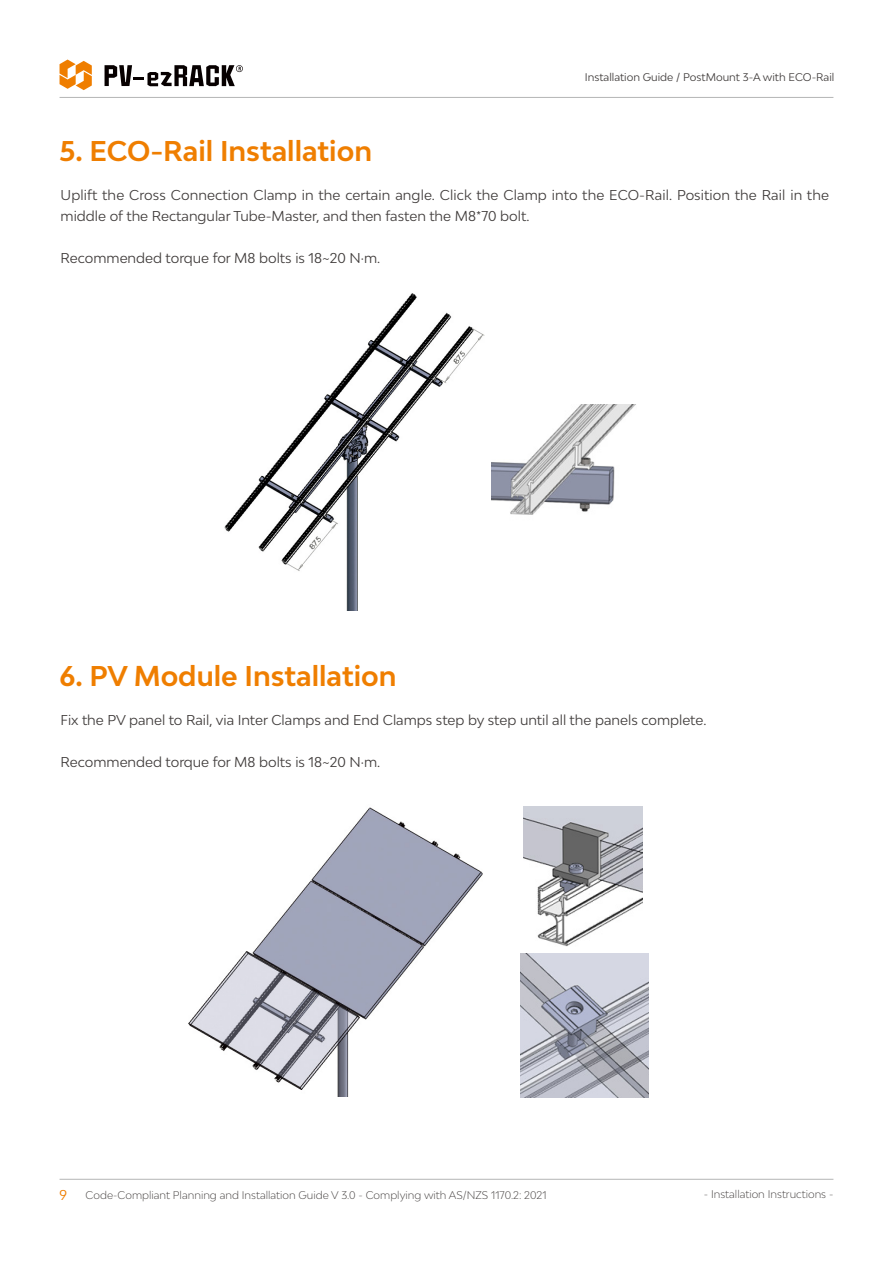
<style>
.page{position:relative;width:893px;height:1263px;background:#fff}
.page>*{position:absolute;margin:0;border:0;box-sizing:border-box;transform-origin:0 0}
.t1{font:700 27px "Bw Modelica";color:#ef7e00}
.t2{font:13.5px/21px "Bw Modelica";color:#3f3b3a}
.t3{font:13.5px "Bw Modelica";color:#ef7e00}
.t4{font:300 10.5px "Bw Modelica";color:#3f3b3a}
.t5{font:10.5px "Bw Modelica";color:#3f3b3a}
</style>
<div class="page">
<svg style="left:105px;top:65px;width:138px;height:21px"></svg>
<svg style="left:60px;top:60px;width:32px;height:30px"></svg>
<hr style="left:60px;top:97px;width:773px;height:1px;background:#b5b6b6">
<hr style="left:60px;top:1179px;width:773px;height:1px;background:#b5b6b6">
<img style="left:224px;top:293px;width:261px;height:317px">
<img style="left:491px;top:404px;width:145px;height:111px">
<img style="left:524px;top:807px;width:119px;height:140px">
<img style="left:520px;top:954px;width:128px;height:143px">
<img style="left:188px;top:807px;width:295px;height:289px">
<h1 class="t1" style="left:60px;top:133px;width:314px">5. ECO-Rail Installation</h1>
<p class="t5" style="left:585px;top:70px;width:251px">Installation Guide / PostMount 3-A with ECO-Rail</p>
<p class="t2" style="left:61px;top:184px;width:770px">Uplift the Cross Connection Clamp in the certain angle. Click the Clamp into the ECO-Rail. Position the Rail in the middle of the Rectangular Tube-Master, and then fasten the M8*70 bolt.</p>
<p class="t2" style="left:61px;top:247px;width:321px">Recommended torque for M8 bolts is 18~20 N·m.</p>
<h1 class="t1" style="left:60px;top:659px;width:338px">6. PV Module Installation</h1>
<p class="t2" style="left:61px;top:709px;width:647px">Fix the PV panel to Rail, via Inter Clamps and End Clamps step by step until all the panels complete.</p>
<p class="t2" style="left:61px;top:751px;width:321px">Recommended torque for M8 bolts is 18~20 N·m.</p>
<p class="t3" style="left:60px;top:1186px;width:9px">9</p>
<p class="t4" style="left:86px;top:1189px;width:462px">Code-Compliant Planning and Installation Guide V 3.0 - Complying with AS/NZS 1170.2: 2021</p>
<p class="t4" style="left:704px;top:1187px;width:131px">- Installation Instructions -</p>
</div>
